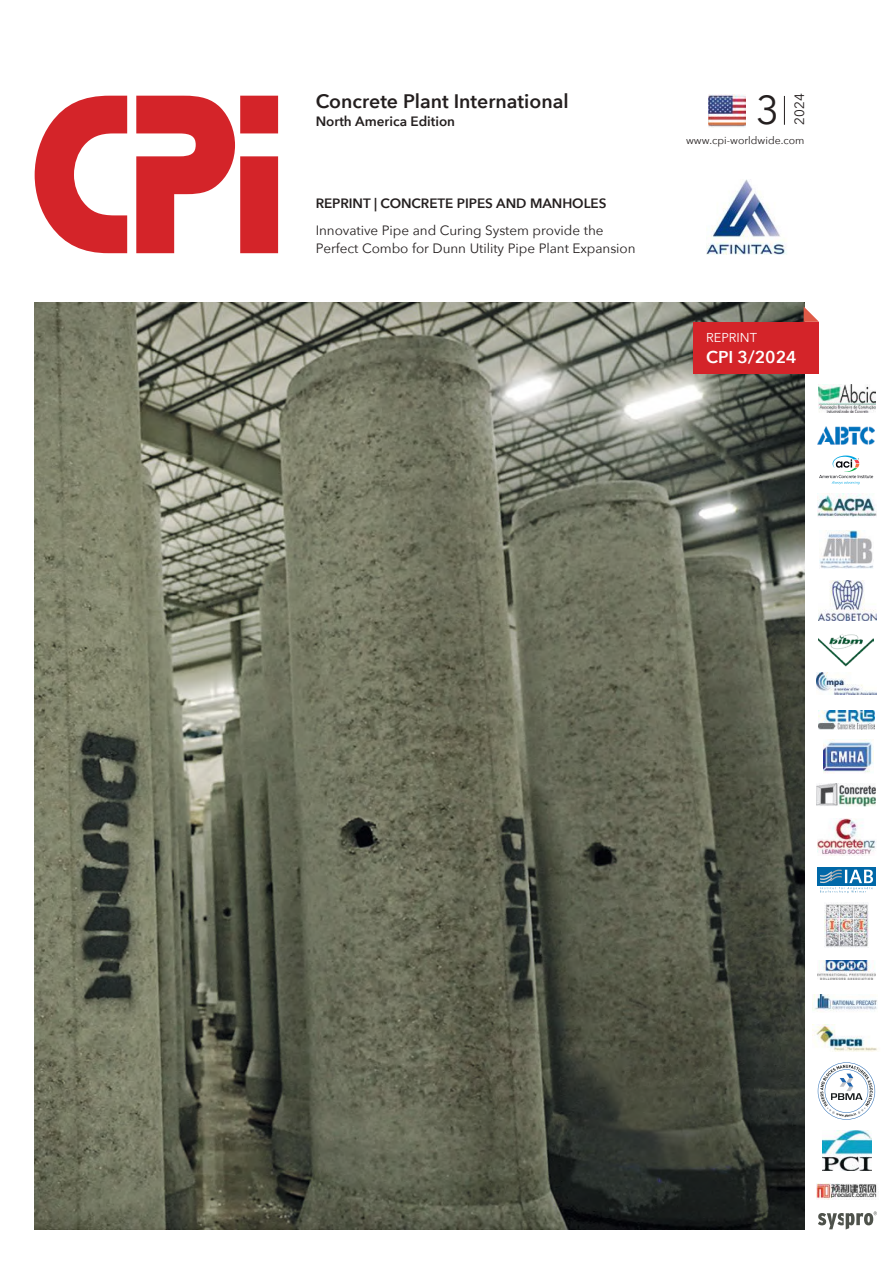
<style>
.page{position:relative;width:893px;height:1263px;background:#fff}
.page>*{position:absolute;margin:0;border:0;box-sizing:border-box;transform-origin:0 0}
.t1{font:40.35px "Avenir Next";color:#241f1f}
.t2{font:600 19.5px "Avenir Next";color:#241f1f}
.t3{font:600 17.1px "Avenir Next";color:#fff}
.t4{font:13.5px/18px "Avenir Next";letter-spacing:-.005em;color:#241f1f}
.t5{font:600 13.5px "Avenir Next";letter-spacing:-.005em;color:#241f1f}
.t6{font:12.9px "Avenir Next";color:#fff}
.t7{font:10.5px "Avenir Next";color:#241f1f}
</style>
<div class="page">
<img style="left:34px;top:303px;width:770px;height:926px">
<svg style="left:784px;top:96px;width:1px;height:29px"></svg>
<svg style="left:35px;top:96px;width:243px;height:157px"></svg>
<svg style="left:804px;top:306px;width:15px;height:16px"></svg>
<div style="left:694px;top:322px;width:125px;height:52px;background:#d42429"></div>
<img style="left:708px;top:94px;width:37px;height:33px">
<img style="left:819px;top:634px;width:54px;height:33px">
<svg style="left:822px;top:1137px;width:50px;height:34px"></svg>
<img style="left:823px;top:1131px;width:48px;height:40px">
<img style="left:817px;top:960px;width:59px;height:20px">
<img style="left:812px;top:1024px;width:66px;height:27px">
<img style="left:817px;top:494px;width:59px;height:23px">
<img style="left:812px;top:994px;width:65px;height:18px">
<svg style="left:818px;top:384px;width:58px;height:26px"></svg>
<img style="left:818px;top:385px;width:57px;height:28px">
<img style="left:818px;top:580px;width:58px;height:40px">
<img style="left:819px;top:530px;width:54px;height:38px">
<svg style="left:817px;top:444px;width:55px;height:1px"></svg>
<img style="left:817px;top:426px;width:58px;height:18px">
<img style="left:816px;top:1183px;width:61px;height:16px">
<svg style="left:816px;top:672px;width:61px;height:23px"></svg>
<img style="left:817px;top:673px;width:59px;height:21px">
<img style="left:825px;top:903px;width:44px;height:45px">
<img style="left:818px;top:818px;width:58px;height:37px">
<svg style="left:818px;top:1062px;width:57px;height:58px"></svg>
<div style="left:817px;top:867px;width:58px;height:18px;background:#0068a8"></div>
<svg style="left:820px;top:869px;width:53px;height:24px"></svg>
<img style="left:818px;top:711px;width:56px;height:18px">
<svg style="left:818px;top:1211px;width:59px;height:18px"></svg>
<svg style="left:819px;top:455px;width:54px;height:29px"></svg>
<img style="left:823px;top:739px;width:50px;height:34px">
<img style="left:816px;top:783px;width:60px;height:23px">
<img style="left:706px;top:180px;width:80px;height:75px">
<h2 class="t2" style="left:316px;top:84px;width:254px">Concrete Plant International</h2>
<p class="t5" style="left:316px;top:110px;width:141px">North America Edition</p>
<p class="t5" style="left:316px;top:192px;width:292px">REPRINT | CONCRETE PIPES AND MANHOLES</p>
<p class="t4" style="left:316px;top:220px;width:321px">Innovative Pipe and Curing System provide the<br>Perfect Combo for Dunn Utility Pipe Plant Expansion</p>
<p class="t4" style="left:790px;top:125px;width:33px;rotate:-90deg">2024</p>
<h1 class="t1" style="left:756px;top:76px;width:25px">3</h1>
<p class="t7" style="left:686px;top:131px;width:120px">www.cpi-worldwide.com</p>
<p class="t6" style="left:706px;top:326px;width:53px">REPRINT</p>
<p class="t3" style="left:706px;top:343px;width:92px">CPI 3/2024</p>
</div>
